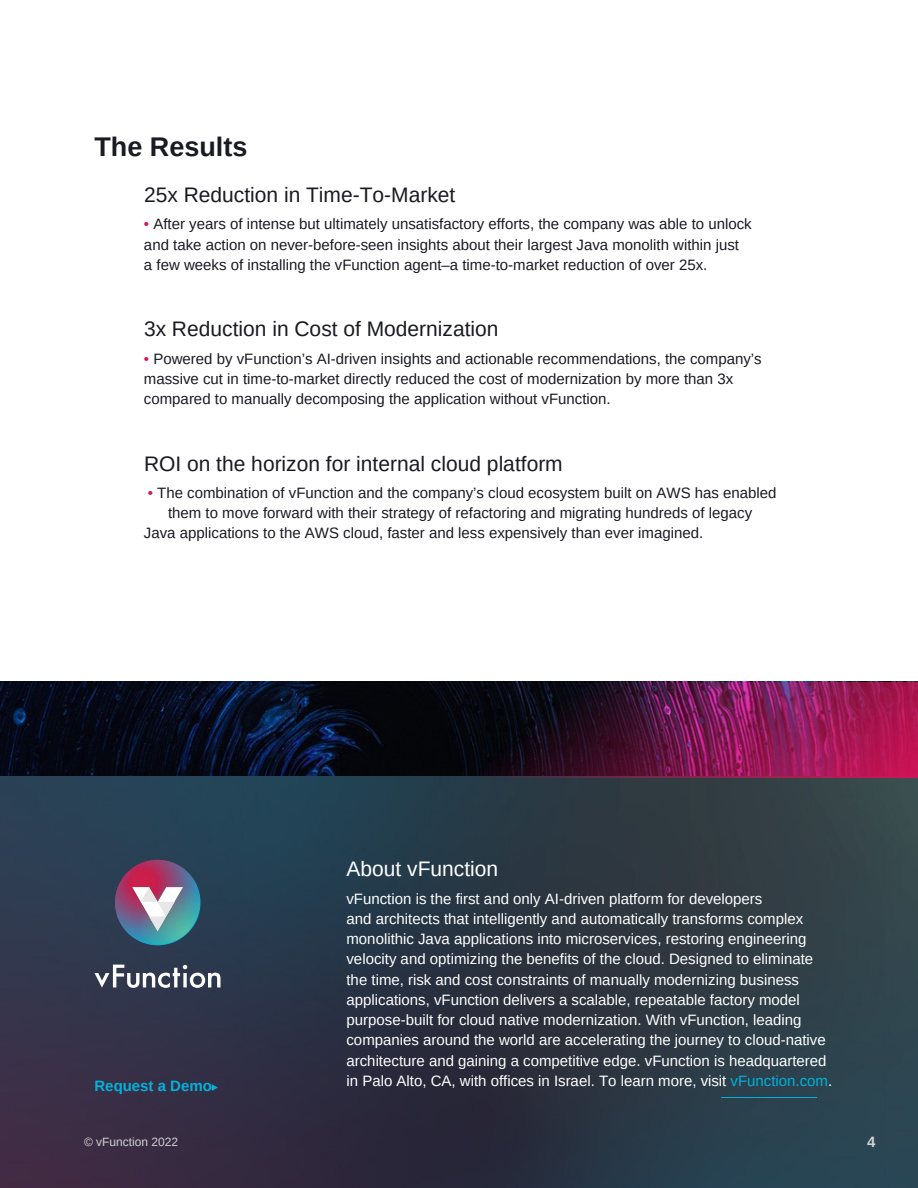
<style>
.page{position:relative;width:918px;height:1188px;background:#fff}
.page>*{position:absolute;margin:0;border:0;box-sizing:border-box;transform-origin:0 0}
.t1{font:700 27px "Arimo";color:#191a22}
.t2{font:21px "Arimo";color:#191a22}
.t3{font:21px "Arimo";color:#fff}
.t4{font:15px/20.2px "Arimo";color:#191a22;text-align:center}
.t5{font:15px/20.2px "Arimo";color:#fff}
.t6{font:700 15px "Arimo";color:#03b2dc}
.t7{font:700 15px "Arimo";color:#d1d1d3}
.t8{font:12px "Arimo";color:#d1d1d3}
.s1{color:#d71358}
.s2{color:#00b1db}
</style>
<div class="page">
<img style="left:0;top:776px;width:918px;height:412px">
<svg style="left:95px;top:965px;width:125px;height:23px"></svg>
<svg style="left:212px;top:1084px;width:6px;height:7px"></svg>
<hr style="left:721px;top:1097px;width:95px;height:1px;background:#00b1db">
<img style="left:115px;top:860px;width:85px;height:85px;border-radius:50%">
<svg style="left:0;top:681px;width:918px;height:95px;background:#070c1c"></svg>
<svg style="left:132px;top:887px;width:51px;height:44px"></svg>
<img style="left:469px;top:683px;width:449px;height:94px">
<p class="t1" style="left:94px;top:132px;width:154px">The Results</p>
<p class="t2" style="left:144px;top:183px;width:313px">25x Reduction in Time-To-Market</p>
<p class="t4" style="left:144px;top:214px;width:609px"><span class="s1">•</span> After years of intense but ultimately unsatisfactory efforts, the company was able to unlock</p>
<p class="t4" style="left:144px;top:234px;width:597px">and take action on never-before-seen insights about their largest Java monolith within just</p>
<p class="t4" style="left:144px;top:255px;width:565px">a few weeks of installing the vFunction agent–a time-to-market reduction of over 25x.</p>
<p class="t2" style="left:144px;top:317px;width:356px">3x Reduction in Cost of Modernization</p>
<p class="t4" style="left:144px;top:348px;width:619px"><span class="s1">•</span> Powered by vFunction’s AI-driven insights and actionable recommendations, the company’s</p>
<p class="t4" style="left:144px;top:369px;width:591px">massive cut in time-to-market directly reduced the cost of modernization by more than 3x</p>
<p class="t4" style="left:144px;top:389px;width:468px">compared to manually decomposing the application without vFunction.</p>
<p class="t2" style="left:144px;top:452px;width:420px">ROI on the horizon for internal cloud platform</p>
<p class="t4" style="left:148px;top:483px;width:630px"><span class="s1">•</span> The combination of vFunction and the company’s cloud ecosystem built on AWS has enabled them to move forward with their strategy of refactoring and migrating hundreds of legacy</p>
<p class="t4" style="left:144px;top:523px;width:561px">Java applications to the AWS cloud, faster and less expensively than ever imagined.</p>
<p class="t6" style="left:94px;top:1078px;width:119px">Request a Demo</p>
<p class="t8" style="left:84px;top:1135px;width:96px">© vFunction 2022</p>
<p class="t3" style="left:346px;top:857px;width:153px">About vFunction</p>
<p class="t5" style="left:346px;top:888px;width:417px">vFunction is the first and only AI-driven platform for developers</p>
<p class="t5" style="left:346px;top:909px;width:487px">and architects that intelligently and automatically transforms complex monolithic Java applications into microservices, restoring engineering velocity and optimizing the benefits of the cloud. Designed to eliminate the time, risk and cost constraints of manually modernizing business applications, vFunction delivers a scalable, repeatable factory model purpose-built for cloud native modernization. With vFunction, leading companies around the world are accelerating the journey to cloud-native architecture and gaining a competitive edge. vFunction is headquartered in Palo Alto, CA, with offices in Israel. To learn more, visit <span class="s2">vFunction.com</span>.</p>
<p class="t7" style="left:867px;top:1133px;width:10px">4</p>
</div>
